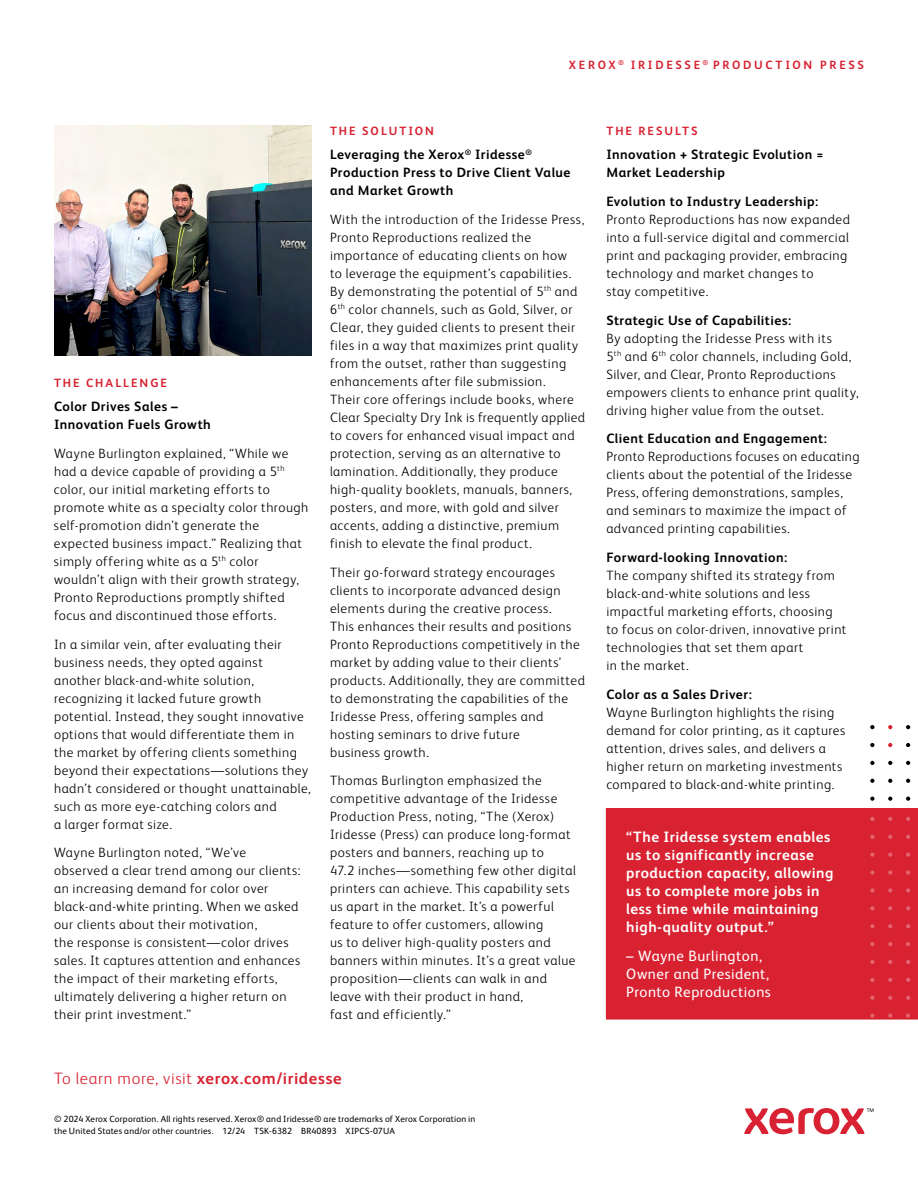
<style>
.page{position:relative;width:918px;height:1188px;background:#fff}
.page>*{position:absolute;margin:0;border:0;box-sizing:border-box;transform-origin:0 0}
.t1{font:700 16.5px "Xerox Sans";letter-spacing:.04em;color:#d82231}
.t2{font:700 15px/18px "Xerox Sans";letter-spacing:.035em;color:#fff}
.t3{font:15px/18px "Xerox Sans";letter-spacing:.035em;color:#fff}
.t4{font:300 13.5px/18px "Xerox Sans";letter-spacing:.04em;color:#000}
.t5{font:700 13.5px/18px "Xerox Sans";letter-spacing:.035em;color:#000}
.t6{font:700 12px "Xerox Sans";letter-spacing:.175em;color:#d82231}
.t7{font:700 12px "Xerox Sans";letter-spacing:.225em;color:#d82231}
.t8{font:9px/12px "Xerox Sans";letter-spacing:.02em;color:#000}
.s1{font-weight:300}
</style>
<div class="page">
<div style="left:606px;top:808px;width:312px;height:211px;background:#d82231"></div>
<svg style="left:870px;top:817px;width:5px;height:4px"></svg>
<svg style="left:888px;top:817px;width:4px;height:4px"></svg>
<svg style="left:906px;top:817px;width:4px;height:4px"></svg>
<svg style="left:870px;top:835px;width:5px;height:4px"></svg>
<svg style="left:888px;top:835px;width:4px;height:4px"></svg>
<svg style="left:906px;top:835px;width:4px;height:4px"></svg>
<svg style="left:870px;top:853px;width:5px;height:4px"></svg>
<svg style="left:888px;top:853px;width:4px;height:4px"></svg>
<svg style="left:906px;top:853px;width:4px;height:4px"></svg>
<svg style="left:870px;top:870px;width:5px;height:5px"></svg>
<svg style="left:888px;top:870px;width:4px;height:5px"></svg>
<svg style="left:906px;top:870px;width:4px;height:5px"></svg>
<svg style="left:870px;top:888px;width:5px;height:5px"></svg>
<svg style="left:888px;top:888px;width:4px;height:5px"></svg>
<svg style="left:906px;top:888px;width:4px;height:5px"></svg>
<svg style="left:870px;top:906px;width:5px;height:4px"></svg>
<svg style="left:888px;top:906px;width:4px;height:4px"></svg>
<svg style="left:906px;top:906px;width:4px;height:4px"></svg>
<svg style="left:870px;top:924px;width:5px;height:4px"></svg>
<svg style="left:888px;top:924px;width:4px;height:4px"></svg>
<svg style="left:906px;top:924px;width:4px;height:4px"></svg>
<svg style="left:870px;top:942px;width:5px;height:4px"></svg>
<svg style="left:888px;top:942px;width:4px;height:4px"></svg>
<svg style="left:906px;top:942px;width:4px;height:4px"></svg>
<svg style="left:870px;top:960px;width:5px;height:4px"></svg>
<svg style="left:888px;top:960px;width:4px;height:4px"></svg>
<svg style="left:906px;top:960px;width:4px;height:4px"></svg>
<svg style="left:870px;top:978px;width:5px;height:4px"></svg>
<svg style="left:888px;top:978px;width:4px;height:4px"></svg>
<svg style="left:906px;top:978px;width:4px;height:4px"></svg>
<svg style="left:870px;top:996px;width:5px;height:4px"></svg>
<svg style="left:888px;top:996px;width:4px;height:4px"></svg>
<svg style="left:906px;top:996px;width:4px;height:4px"></svg>
<svg style="left:870px;top:1014px;width:5px;height:4px"></svg>
<svg style="left:888px;top:1014px;width:4px;height:4px"></svg>
<svg style="left:906px;top:1014px;width:4px;height:4px"></svg>
<svg style="left:744px;top:1108px;width:130px;height:27px"></svg>
<svg style="left:870px;top:725px;width:5px;height:4px"></svg>
<svg style="left:888px;top:725px;width:4px;height:4px"></svg>
<svg style="left:906px;top:725px;width:4px;height:4px"></svg>
<svg style="left:870px;top:743px;width:5px;height:4px"></svg>
<svg style="left:888px;top:743px;width:4px;height:4px"></svg>
<svg style="left:906px;top:743px;width:4px;height:4px"></svg>
<svg style="left:870px;top:761px;width:5px;height:4px"></svg>
<svg style="left:888px;top:761px;width:4px;height:4px"></svg>
<svg style="left:906px;top:761px;width:4px;height:4px"></svg>
<svg style="left:870px;top:779px;width:5px;height:4px"></svg>
<svg style="left:888px;top:779px;width:4px;height:4px"></svg>
<svg style="left:906px;top:779px;width:4px;height:4px"></svg>
<svg style="left:870px;top:797px;width:5px;height:4px"></svg>
<svg style="left:888px;top:797px;width:4px;height:4px"></svg>
<svg style="left:906px;top:797px;width:4px;height:4px"></svg>
<img style="left:54px;top:125px;width:258px;height:231px">
<p class="t7" style="left:569px;top:56px;width:297px">XEROX<sup>®</sup> IRIDESSE <sup>®</sup> PRODUCTION PRESS</p>
<p class="t6" style="left:54px;top:374px;width:114px">THE CHALLENGE</p>
<p class="t5" style="left:54px;top:397px;width:158px">Color Drives Sales –<br>Innovation Fuels Growth</p>
<p class="t4" style="left:54px;top:444px;width:256px">Wayne Burlington explained, “While we had a device capable of providing a 5<sup>th </sup>color, our initial marketing efforts to promote white as a specialty color through self-promotion didn’t generate the expected business impact.” Realizing that simply offering white as a 5<sup>th</sup> color wouldn’t align with their growth strategy, Pronto Reproductions promptly shifted focus and discontinued those efforts.</p>
<p class="t4" style="left:54px;top:634px;width:258px">In a similar vein, after evaluating their business needs, they opted against another black-and-white solution, recognizing it lacked future growth potential. Instead, they sought innovative options that would differentiate them in the market by offering clients something beyond their expectations—solutions they hadn’t considered or thought unattainable, such as more eye-catching colors and<br>a larger format size.</p>
<p class="t4" style="left:54px;top:843px;width:248px">Wayne Burlington noted, “We’ve observed a clear trend among our clients: an increasing demand for color over black-and-white printing. When we asked our clients about their motivation,<br>the response is consistent—color drives sales. It captures attention and enhances the impact of their marketing efforts, ultimately delivering a higher return on their print investment.”</p>
<p class="t6" style="left:330px;top:122px;width:106px">THE SOLUTION</p>
<p class="t5" style="left:330px;top:145px;width:242px">Leveraging the Xerox<sup>®</sup> Iridesse<sup>®<br></sup>Production Press to Drive Client Value and Market Growth</p>
<p class="t4" style="left:330px;top:210px;width:257px">With the introduction of the Iridesse Press, Pronto Reproductions realized the importance of educating clients on how<br>to leverage the equipment’s capabilities.<br>By demonstrating the potential of 5<sup>th</sup> and 6<sup>th</sup> color channels, such as Gold, Silver, or Clear, they guided clients to present their files in a way that maximizes print quality from the outset, rather than suggesting enhancements after file submission.<br>Their core offerings include books, where Clear Specialty Dry Ink is frequently applied to covers for enhanced visual impact and protection, serving as an alternative to lamination. Additionally, they produce high-quality booklets, manuals, banners, posters, and more, with gold and silver accents, adding a distinctive, premium finish to elevate the final product.</p>
<p class="t4" style="left:330px;top:562px;width:256px">Their go-forward strategy encourages clients to incorporate advanced design elements during the creative process.<br>This enhances their results and positions Pronto Reproductions competitively in the market by adding value to their clients’ products. Additionally, they are committed to demonstrating the capabilities of the Iridesse Press, offering samples and hosting seminars to drive future<br>business growth.</p>
<p class="t4" style="left:330px;top:771px;width:247px">Thomas Burlington emphasized the competitive advantage of the Iridesse Production Press, noting, “The (Xerox)<br>Iridesse (Press) can produce long-format posters and banners, reaching up to<br>47.2 inches—something few other digital printers can achieve. This capability sets us apart in the market. It’s a powerful feature to offer customers, allowing<br>us to deliver high-quality posters and banners within minutes. It’s a great value proposition—clients can walk in and leave with their product in hand,<br>fast and efficiently.”</p>
<p class="t6" style="left:606px;top:122px;width:93px">THE RESULTS</p>
<p class="t5" style="left:606px;top:145px;width:219px">Innovation + Strategic Evolution =<br>Market Leadership</p>
<p class="t5" style="left:606px;top:192px;width:213px">Evolution to Industry Leadership:</p>
<p class="t4" style="left:606px;top:210px;width:245px">Pronto Reproductions has now expanded into a full-service digital and commercial print and packaging provider, embracing technology and market changes to<br>stay competitive.</p>
<p class="t5" style="left:606px;top:310px;width:186px">Strategic Use of Capabilities:</p>
<p class="t4" style="left:606px;top:328px;width:254px">By adopting the Iridesse Press with its<br>5<sup>th</sup> and 6<sup>th</sup> color channels, including Gold, Silver, and Clear, Pronto Reproductions empowers clients to enhance print quality, driving higher value from the outset.</p>
<p class="t5" style="left:606px;top:429px;width:222px">Client Education and Engagement:</p>
<p class="t4" style="left:606px;top:447px;width:255px">Pronto Reproductions focuses on educating clients about the potential of the Iridesse Press, offering demonstrations, samples, and seminars to maximize the impact of advanced printing capabilities.</p>
<p class="t5" style="left:606px;top:548px;width:182px">Forward-looking Innovation:</p>
<p class="t4" style="left:606px;top:566px;width:242px">The company shifted its strategy from black-and-white solutions and less impactful marketing efforts, choosing to focus on color-driven, innovative print technologies that set them apart<br>in the market.</p>
<p class="t5" style="left:606px;top:685px;width:147px">Color as a Sales Driver:</p>
<p class="t4" style="left:606px;top:703px;width:240px">Wayne Burlington highlights the rising demand for color printing, as it captures attention, drives sales, and delivers a higher return on marketing investments compared to black-and-white printing.</p>
<p class="t2" style="left:626px;top:827px;width:209px">“The Iridesse system enables us to significantly increase production capacity, allowing us to complete more jobs in less time while maintaining high-quality output.”</p>
<p class="t3" style="left:626px;top:946px;width:146px">– Wayne Burlington,<br>Owner and President,<br>Pronto Reproductions</p>
<p class="t1" style="left:54px;top:1067px;width:289px"><span class="s1">To learn more, visit</span> xerox.com/iridesse</p>
<p class="t8" style="left:54px;top:1112px;width:423px">© 2024 Xerox Corporation. All rights reserved. Xerox® and Iridesse® are trademarks of Xerox Corporation in the United States and/or other countries. 12/24 TSK-6382 BR40893 XIPCS-07UA</p>
</div>
